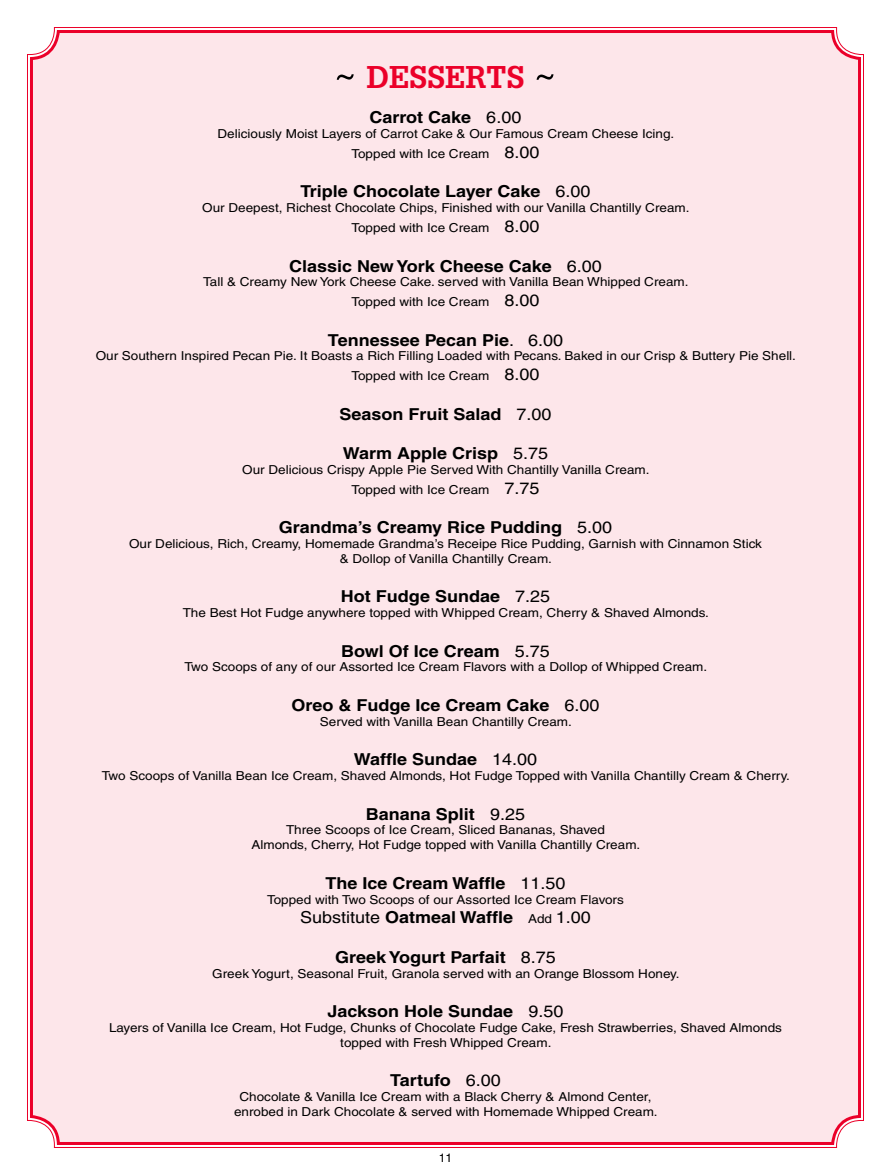
<style>
.page{position:relative;width:891px;height:1175px;background:#fff}
.page>*{position:absolute;margin:0;border:0;box-sizing:border-box;transform-origin:0 0}
.t1{font:33px "Square Serif Bold DTC";color:#eb0029}
.t2{font:700 16.5px "Helvetica";color:#000;scale:1.09 1}
.t3{font:16.5px "Helvetica";color:#000;scale:1.09 1}
.t4{font:12.3px/19.8px "Helvetica";color:#000;text-align:center;scale:1.09 1}
.t5{font:12px "Helvetica";color:#000}
.s1{font-weight:400}
.s2{font-size:16.5px}
.s3{font-weight:700}
.s4{font-size:12.3px}
</style>
<div class="page">
<div style="left:27px;top:27px;width:837px;height:1121px;background:#fde6ea"></div>
<svg style="left:337px;top:74px;width:17px;height:6px"></svg>
<svg style="left:537px;top:74px;width:17px;height:6px"></svg>
<h1 class="t1" style="left:366px;top:58px;width:160px">DESSERTS</h1>
<h2 class="t2" style="left:370px;top:107px;width:141px">Carrot Cake <span class="s1">6. 00</span></h2>
<p class="t4" style="left:218px;top:124px;width:418px">Deliciously Moist Layers of Carrot Cake &amp; Our Famous Cream Cheese Icing.<br>Topped with Ice Cream <span class="s2">8. 00</span></p>
<h2 class="t2" style="left:300px;top:182px;width:268px">Triple Chocolate Layer Cake <span class="s1">6. 00</span></h2>
<p class="t4" style="left:202px;top:198px;width:446px">Our Deepest, Richest Chocolate Chips, Finished with our Vanilla Chantilly Cream.<br>Topped with Ice Cream <span class="s2">8. 00</span></p>
<h2 class="t2" style="left:289px;top:256px;width:289px">Classic New York Cheese Cake <span class="s1">6. 00</span></h2>
<p class="t4" style="left:203px;top:272px;width:445px">Tall &amp; Creamy New York Cheese Cake. served with Vanilla Bean Whipped Cream.<br>Topped with Ice Cream <span class="s2">8. 00</span></p>
<h2 class="t2" style="left:328px;top:330px;width:218px">Tennessee Pecan Pie<span class="s1">. 6. 00</span></h2>
<p class="t4" style="left:96px;top:346px;width:642px">Our Southern Inspired Pecan Pie. It Boasts a Rich Filling Loaded with Pecans. Baked in our Crisp &amp; Buttery Pie Shell.<br>Topped with Ice Cream <span class="s2">8. 00</span></p>
<h2 class="t2" style="left:339px;top:404px;width:196px">Season Fruit Salad <span class="s1">7. 00</span></h2>
<h2 class="t2" style="left:343px;top:443px;width:190px">Warm Apple Crisp <span class="s1">5. 75</span></h2>
<p class="t4" style="left:242px;top:460px;width:373px">Our Delicious Crispy Apple Pie Served With Chantilly Vanilla Cream.<br>Topped with Ice Cream <span class="s2">7. 75</span></p>
<h2 class="t2" style="left:279px;top:517px;width:307px">Grandma’s Creamy Rice Pudding <span class="s1">5.00</span></h2>
<p class="t4" style="left:129px;top:536px;width:582px;line-height:14.9px">Our Delicious, Rich, Creamy, Homemade Grandma’s Receipe Rice Pudding, Garnish with Cinnamon Stick &amp; Dollop of Vanilla Chantilly Cream.</p>
<h2 class="t2" style="left:341px;top:586px;width:193px">Hot Fudge Sundae <span class="s1">7.25</span></h2>
<p class="t4" style="left:183px;top:603px;width:482px">The Best Hot Fudge anywhere topped with Whipped Cream, Cherry &amp; Shaved Almonds.</p>
<h2 class="t2" style="left:341px;top:641px;width:193px">Bowl Of Ice Cream <span class="s1">5. 75</span></h2>
<p class="t4" style="left:185px;top:657px;width:479px">Two Scoops of any of our Assorted Ice Cream Flavors with a Dollop of Whipped Cream.</p>
<h2 class="t2" style="left:291px;top:695px;width:284px">Oreo &amp; Fudge Ice Cream Cake <span class="s1">6. 00</span></h2>
<p class="t4" style="left:320px;top:711px;width:231px">Served with Vanilla Bean Chantilly Cream.</p>
<h2 class="t2" style="left:354px;top:749px;width:170px">Waffle Sundae <span class="s1">14. 00</span></h2>
<p class="t4" style="left:102px;top:766px;width:631px">Two Scoops of Vanilla Bean Ice Cream, Shaved Almonds, Hot Fudge Topped with Vanilla Chantilly Cream &amp; Cherry.</p>
<h2 class="t2" style="left:366px;top:803px;width:147px">Banana Split <span class="s1">9.25</span></h2>
<p class="t4" style="left:251px;top:822px;width:356px;line-height:14.9px">Three Scoops of Ice Cream, Sliced Bananas, Shaved<br>Almonds, Cherry, Hot Fudge topped with Vanilla Chantilly Cream.</p>
<h2 class="t2" style="left:326px;top:873px;width:222px">The Ice Cream Waffle <span class="s1">11. 50</span></h2>
<p class="t4" style="left:267px;top:889px;width:329px">Topped with Two Scoops of our Assorted Ice Cream Flavors</p>
<h2 class="t3" style="left:300px;top:908px;width:268px">Substitute <span class="s3">Oatmeal Waffle</span> <span class="s4">Add</span> 1. 00</h2>
<h2 class="t2" style="left:335px;top:947px;width:204px">Greek Yogurt Parfait <span class="s1">8. 75</span></h2>
<p class="t4" style="left:212px;top:963px;width:428px">Greek Yogurt, Seasonal Fruit, Granola served with an Orange Blossom Honey.</p>
<h2 class="t2" style="left:328px;top:1001px;width:218px">Jackson Hole Sundae <span class="s1">9.50</span></h2>
<p class="t4" style="left:109px;top:1020px;width:619px;line-height:14.9px">Layers of Vanilla Ice Cream, Hot Fudge, Chunks of Chocolate Fudge Cake, Fresh Strawberries, Shaved Almonds topped with Fresh Whipped Cream.</p>
<h2 class="t2" style="left:390px;top:1070px;width:103px">Tartufo <span class="s1">6. 00</span></h2>
<p class="t4" style="left:234px;top:1089px;width:388px;line-height:14.9px">Chocolate &amp; Vanilla Ice Cream with a Black Cherry &amp; Almond Center, enrobed in Dark Chocolate &amp; served with Homemade Whipped Cream.</p>
<p class="t5" style="left:439px;top:1150px;width:15px">11</p>
</div>
